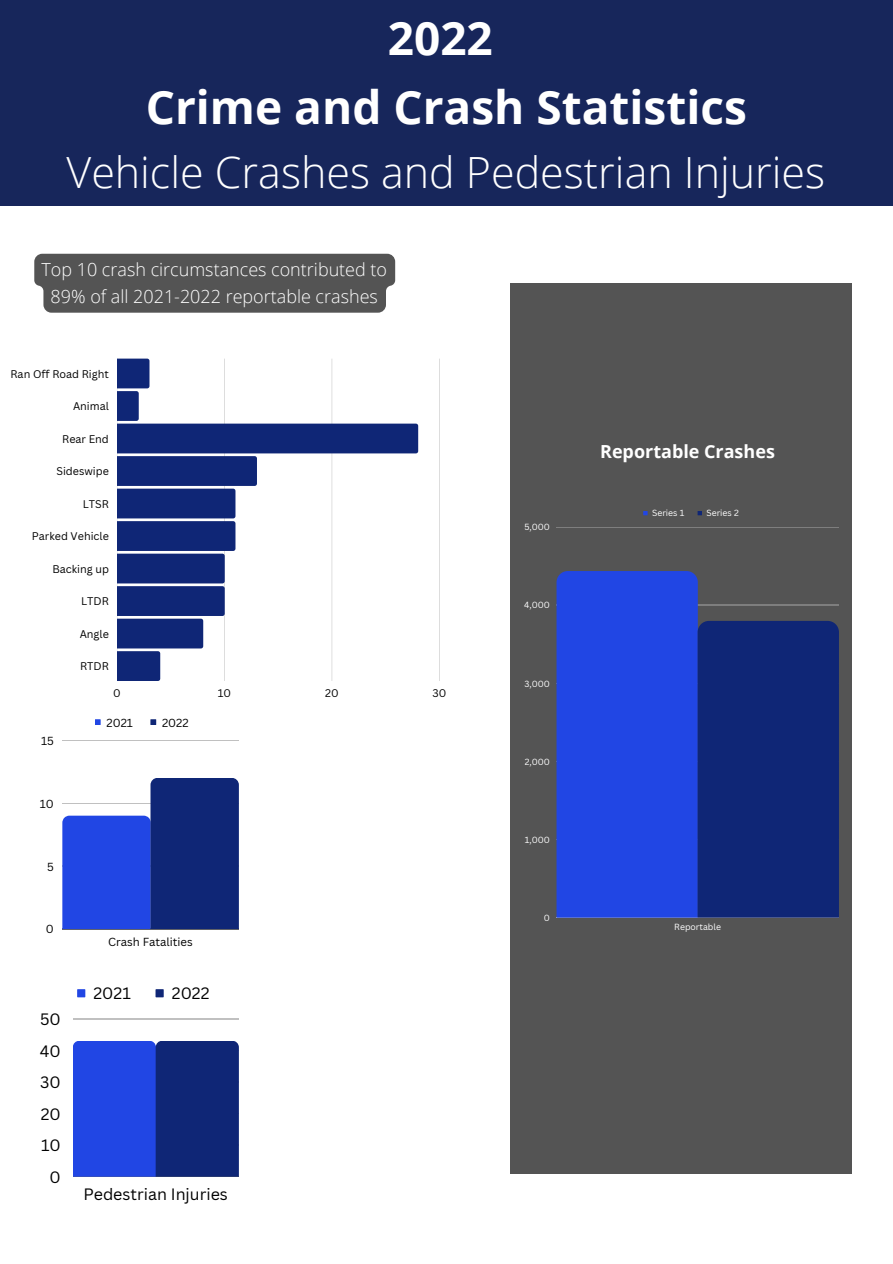
<style>
.page{position:relative;width:893px;height:1264px;background:#fff}
.page>*{position:absolute;margin:0;border:0;box-sizing:border-box;transform-origin:0 0}
.t1{font:700 46.05px "Open Sans";color:#fff}
.t2{font:300 43.05px "Open Sans";color:#fff}
.t3{font:300 18px/27px "Open Sans";color:#fff;text-align:center}
.t4{font:700 18px "Open Sans";color:#fff}
.t5{font:16.05px "Canva Sans";color:#000}
.t6{font:11.4px "Canva Sans";color:#000}
.t7{font:10.8px "Canva Sans";color:#000}
.t8{font:8.7px "Canva Sans";color:#fff}
</style>
<div class="page">
<div style="left:0;top:0;width:892px;height:206px;background:#17265b"></div>
<svg style="left:117px;top:358px;width:302px;height:323px"></svg>
<svg style="left:147px;top:358px;width:2px;height:30px"></svg>
<svg style="left:136px;top:391px;width:3px;height:30px"></svg>
<svg style="left:416px;top:423px;width:2px;height:30px"></svg>
<svg style="left:254px;top:456px;width:3px;height:30px"></svg>
<svg style="left:233px;top:488px;width:2px;height:63px"></svg>
<svg style="left:222px;top:553px;width:3px;height:63px"></svg>
<svg style="left:201px;top:618px;width:2px;height:30px"></svg>
<svg style="left:158px;top:651px;width:2px;height:30px"></svg>
<svg style="left:95px;top:719px;width:6px;height:6px"></svg>
<svg style="left:150px;top:719px;width:6px;height:6px"></svg>
<hr style="left:62px;top:740px;width:176px;height:1px;background:#000">
<svg style="left:62px;top:778px;width:177px;height:151px;background:#354eb1"></svg>
<div style="left:77px;top:989px;width:8px;height:8px;background:#2146e4"></div>
<div style="left:155px;top:989px;width:9px;height:8px;background:#0f2676"></div>
<hr style="left:73px;top:1018px;width:165px;height:1px;background:#000">
<hr style="left:73px;top:1176px;width:165px;height:1px;background:#000">
<svg style="left:73px;top:1041px;width:166px;height:135px;background:#1836ad"></svg>
<div style="left:510px;top:283px;width:340px;height:890px;background:#545454"></div>
<div style="left:34px;top:254px;width:361px;height:59px;background:#545454"></div>
<svg style="left:643px;top:511px;width:4px;height:4px"></svg>
<svg style="left:697px;top:511px;width:4px;height:4px"></svg>
<hr style="left:556px;top:527px;width:282px;height:1px;background:#fff">
<hr style="left:556px;top:605px;width:282px;height:1px;background:#fff">
<hr style="left:556px;top:917px;width:282px;height:1px;background:#fff">
<div style="left:556px;top:571px;width:141px;height:346px;background:#2146e4"></div>
<div style="left:697px;top:621px;width:141px;height:296px;background:#0f2676"></div>
<p class="t1" style="left:388px;top:6px;width:106px">2022</p>
<p class="t1" style="left:146px;top:75px;width:602px">Crime and Crash Statistics</p>
<p class="t2" style="left:66px;top:142px;width:760px">Vehicle Crashes and Pedestrian Injuries</p>
<p class="t3" style="left:41px;top:256px;width:347px">Top 10 crash circumstances contributed to<br>89% of all 2021-2022 reportable crashes</p>
<p class="t7" style="left:11px;top:366px;width:100px">Ran Off Road Right</p>
<p class="t7" style="left:73px;top:398px;width:37px">Animal</p>
<p class="t7" style="left:62px;top:431px;width:48px">Rear End</p>
<p class="t7" style="left:56px;top:463px;width:54px">Sideswipe</p>
<p class="t7" style="left:83px;top:496px;width:28px">LTSR</p>
<p class="t7" style="left:32px;top:528px;width:79px">Parked Vehicle</p>
<p class="t7" style="left:52px;top:561px;width:58px">Backing up</p>
<p class="t7" style="left:81px;top:593px;width:29px">LTDR</p>
<p class="t7" style="left:80px;top:626px;width:31px">Angle</p>
<p class="t7" style="left:80px;top:658px;width:30px">RTDR</p>
<p class="t7" style="left:113px;top:685px;width:9px">0</p>
<p class="t7" style="left:218px;top:685px;width:15px">10</p>
<p class="t7" style="left:325px;top:685px;width:15px">20</p>
<p class="t7" style="left:432px;top:685px;width:15px">30</p>
<p class="t6" style="left:41px;top:732px;width:14px">15</p>
<p class="t6" style="left:40px;top:795px;width:16px">10</p>
<p class="t6" style="left:47px;top:858px;width:8px">5</p>
<p class="t6" style="left:46px;top:921px;width:9px">0</p>
<p class="t5" style="left:40px;top:1007px;width:22px">50</p>
<p class="t5" style="left:40px;top:1039px;width:22px">40</p>
<p class="t5" style="left:40px;top:1071px;width:22px">30</p>
<p class="t5" style="left:41px;top:1102px;width:22px">20</p>
<p class="t5" style="left:41px;top:1134px;width:21px">10</p>
<p class="t5" style="left:50px;top:1165px;width:13px">0</p>
<p class="t6" style="left:106px;top:714px;width:28px">2021</p>
<p class="t6" style="left:162px;top:714px;width:28px">2022</p>
<p class="t6" style="left:108px;top:933px;width:86px">Crash Fatalities</p>
<p class="t5" style="left:93px;top:982px;width:39px">2021</p>
<p class="t5" style="left:172px;top:982px;width:39px">2022</p>
<p class="t5" style="left:83px;top:1182px;width:146px">Pedestrian Injuries</p>
<p class="t8" style="left:524px;top:521px;width:27px">5,000</p>
<p class="t8" style="left:524px;top:599px;width:27px">4,000</p>
<p class="t8" style="left:524px;top:677px;width:27px">3,000</p>
<p class="t8" style="left:524px;top:755px;width:27px">2,000</p>
<p class="t8" style="left:525px;top:833px;width:27px">1,000</p>
<p class="t8" style="left:544px;top:911px;width:8px">0</p>
<p class="t4" style="left:600px;top:439px;width:176px">Reportable Crashes</p>
<p class="t8" style="left:652px;top:507px;width:34px">Series 1</p>
<p class="t8" style="left:706px;top:507px;width:34px">Series 2</p>
<p class="t8" style="left:674px;top:921px;width:48px">Reportable</p>
</div>
